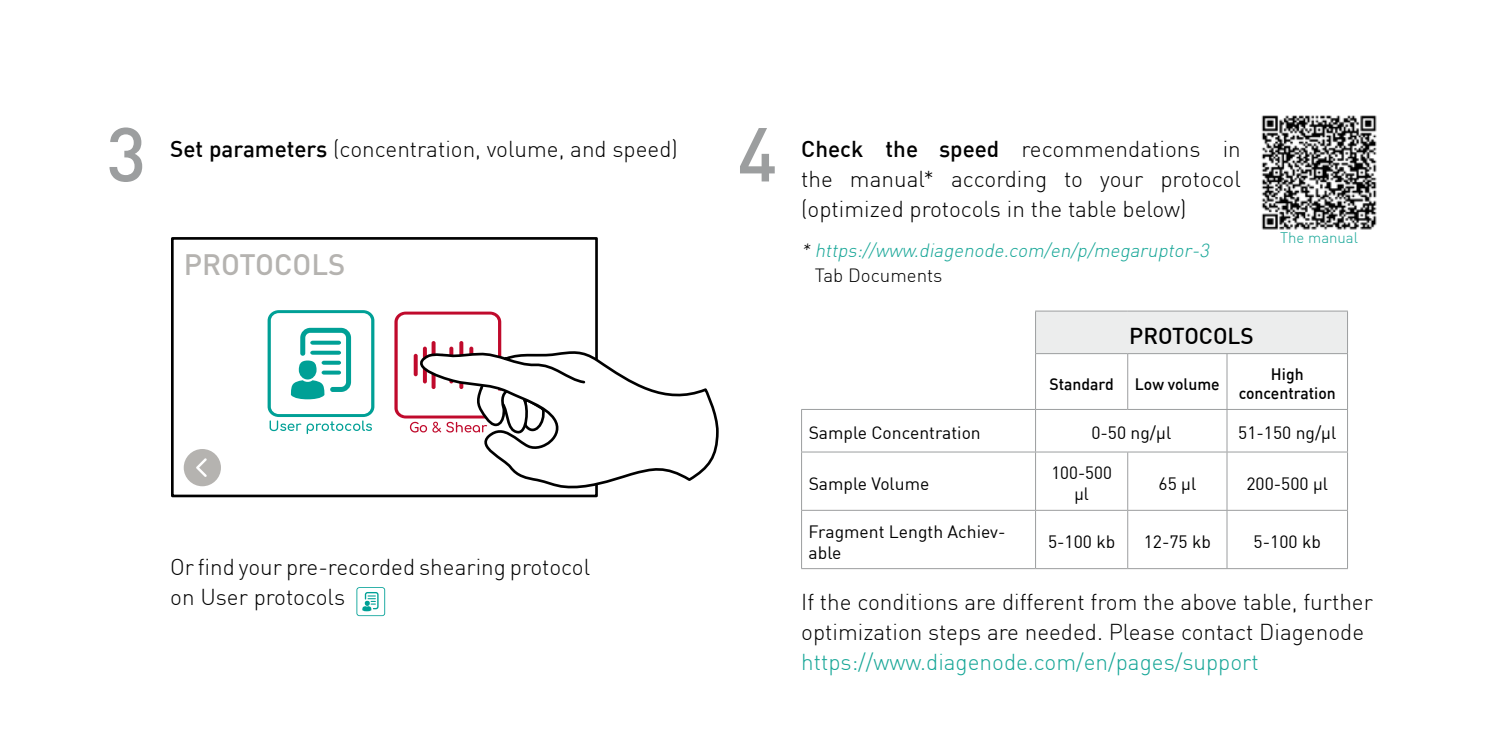
<style>
.page{position:relative;width:1489px;height:745px;background:#fff}
.page>*{position:absolute;margin:0;border:0;box-sizing:border-box;transform-origin:0 0}
.t1{font:500 75px "DIN";color:#9c9e9f}
.t2{font:500 29.25px "DIN";color:#b5b3b0}
.t3{font:300 22.5px/30px "DIN";color:#000}
.t4{font:300 22.5px "DIN";color:#16a697}
.t5{font:500 22.5px "DIN";color:#000}
.t6{font:italic 300 18.75px/25px "DIN";color:#16a697}
.t7{font:17.5px/21px "DIN";color:#000;text-align:center}
.t8{font:500 16.25px/19.5px "DIN";color:#000;text-align:center}
.t9{font:300 15px "DIN";color:#16a697}
.s1{font-weight:500}
.s2{color:#000}
.s3{font-style:normal;color:#000}
</style>
<div class="page">
<div style="left:171px;top:237px;width:427px;height:260px;border:3px solid #000"></div>
<svg style="left:267px;top:310px;width:107px;height:124px"></svg>
<svg style="left:394px;top:311px;width:108px;height:106px"></svg>
<svg style="left:400px;top:346px;width:317px;height:145px"></svg>
<svg style="left:184px;top:449px;width:37px;height:37px"></svg>
<svg style="left:356px;top:587px;width:29px;height:28px"></svg>
<div style="left:1035px;top:311px;width:312px;height:42px;background:#eceded"></div>
<hr style="left:1035px;top:310px;width:92px;height:1px;background:#9c9e9f">
<hr style="left:1035px;top:311px;width:1px;height:42px;background:#9c9e9f">
<hr style="left:1127px;top:310px;width:99px;height:1px;background:#9c9e9f">
<hr style="left:1226px;top:310px;width:121px;height:1px;background:#9c9e9f">
<hr style="left:1035px;top:353px;width:92px;height:1px;background:#9c9e9f">
<hr style="left:1035px;top:354px;width:1px;height:55px;background:#9c9e9f">
<hr style="left:1127px;top:353px;width:99px;height:1px;background:#9c9e9f">
<hr style="left:1127px;top:354px;width:1px;height:55px;background:#9c9e9f">
<hr style="left:1226px;top:353px;width:121px;height:1px;background:#9c9e9f">
<hr style="left:1226px;top:354px;width:1px;height:55px;background:#9c9e9f">
<hr style="left:1035px;top:409px;width:92px;height:1px;background:#9c9e9f">
<hr style="left:1127px;top:409px;width:99px;height:1px;background:#9c9e9f">
<hr style="left:1226px;top:409px;width:121px;height:1px;background:#9c9e9f">
<hr style="left:1226px;top:409px;width:1px;height:42px;background:#9c9e9f">
<hr style="left:1035px;top:451px;width:92px;height:1px;background:#9c9e9f">
<hr style="left:1127px;top:451px;width:99px;height:1px;background:#9c9e9f">
<hr style="left:1127px;top:452px;width:1px;height:57px;background:#9c9e9f">
<hr style="left:1226px;top:451px;width:121px;height:1px;background:#9c9e9f">
<hr style="left:1226px;top:452px;width:1px;height:57px;background:#9c9e9f">
<hr style="left:1346px;top:311px;width:1px;height:42px;background:#9c9e9f">
<hr style="left:1346px;top:354px;width:1px;height:55px;background:#9c9e9f">
<hr style="left:1346px;top:409px;width:1px;height:42px;background:#9c9e9f">
<hr style="left:1346px;top:452px;width:1px;height:57px;background:#9c9e9f">
<hr style="left:801px;top:409px;width:234px;height:1px;background:#9c9e9f">
<hr style="left:801px;top:409px;width:1px;height:42px;background:#9c9e9f">
<hr style="left:1035px;top:409px;width:1px;height:42px;background:#9c9e9f">
<hr style="left:801px;top:451px;width:234px;height:1px;background:#9c9e9f">
<hr style="left:801px;top:452px;width:1px;height:57px;background:#9c9e9f">
<hr style="left:1035px;top:452px;width:1px;height:57px;background:#9c9e9f">
<hr style="left:801px;top:509px;width:234px;height:1px;background:#9c9e9f">
<hr style="left:801px;top:510px;width:1px;height:58px;background:#9c9e9f">
<hr style="left:1035px;top:509px;width:92px;height:1px;background:#9c9e9f">
<hr style="left:1035px;top:510px;width:1px;height:58px;background:#9c9e9f">
<hr style="left:1127px;top:509px;width:99px;height:1px;background:#9c9e9f">
<hr style="left:1127px;top:510px;width:1px;height:58px;background:#9c9e9f">
<hr style="left:1226px;top:509px;width:121px;height:1px;background:#9c9e9f">
<hr style="left:1226px;top:510px;width:1px;height:58px;background:#9c9e9f">
<hr style="left:1346px;top:510px;width:1px;height:58px;background:#9c9e9f">
<hr style="left:801px;top:568px;width:234px;height:1px;background:#9c9e9f">
<hr style="left:1035px;top:568px;width:92px;height:1px;background:#9c9e9f">
<hr style="left:1127px;top:568px;width:99px;height:1px;background:#9c9e9f">
<hr style="left:1226px;top:568px;width:121px;height:1px;background:#9c9e9f">
<img style="left:1261px;top:115px;width:116px;height:115px">
<h1 class="t1" style="left:106px;top:106px;width:41px">3</h1>
<h1 class="t1" style="left:737px;top:106px;width:41px">4</h1>
<p class="t3" style="left:170px;top:134px;width:509px"><span class="s1">Set parameters</span> (concentration, volume, and speed)</p>
<p class="t2" style="left:184px;top:245px;width:163px">PROTOCOLS</p>
<p class="t3" style="left:170px;top:551px;width:421px">Or find your pre-recorded shearing protocol on User protocols</p>
<p class="t3" style="left:801px;top:134px;width:441px;text-align:justify"><span class="s1">Check the speed</span> recommendations in the manual* according to your protocol (optimized protocols in the table below)</p>
<p class="t6" style="left:814px;top:237px;width:400px;text-indent:-14px"><span class="s2">*</span> https://www.diagenode.com/en/p/megaruptor-3<br><span class="s3">Tab Documents</span></p>
<p class="t5" style="left:1129px;top:321px;width:126px">PROTOCOLS</p>
<p class="t9" style="left:1279px;top:228px;width:80px">The manual</p>
<p class="t8" style="left:1049px;top:373px;width:66px">Standard</p>
<p class="t8" style="left:1134px;top:373px;width:86px">Low volume</p>
<p class="t8" style="left:1238px;top:363px;width:99px">High concentration</p>
<p class="t7" style="left:808px;top:422px;width:174px">Sample Concentration</p>
<p class="t7" style="left:1091px;top:422px;width:81px">0-50 ng/µl</p>
<p class="t7" style="left:1238px;top:422px;width:100px">51-150 ng/µl</p>
<p class="t7" style="left:808px;top:472px;width:122px">Sample Volume</p>
<p class="t7" style="left:1051px;top:462px;width:62px">100-500 µl</p>
<p class="t7" style="left:1158px;top:472px;width:39px">65 µl</p>
<p class="t7" style="left:1246px;top:472px;width:83px">200-500 µl</p>
<p class="t7" style="left:808px;top:520px;width:198px;text-align:left">Fragment Length Achiev&shy;able</p>
<p class="t7" style="left:1047px;top:530px;width:69px">5-100 kb</p>
<p class="t7" style="left:1143px;top:530px;width:69px">12-75 kb</p>
<p class="t7" style="left:1253px;top:530px;width:69px">5-100 kb</p>
<p class="t3" style="left:801px;top:585px;width:573px">If the conditions are different from the above table, further optimization steps are needed. Please contact Diagenode</p>
<p class="t4" style="left:801px;top:647px;width:459px">https://www.diagenode.com/en/pages/support</p>
</div>
